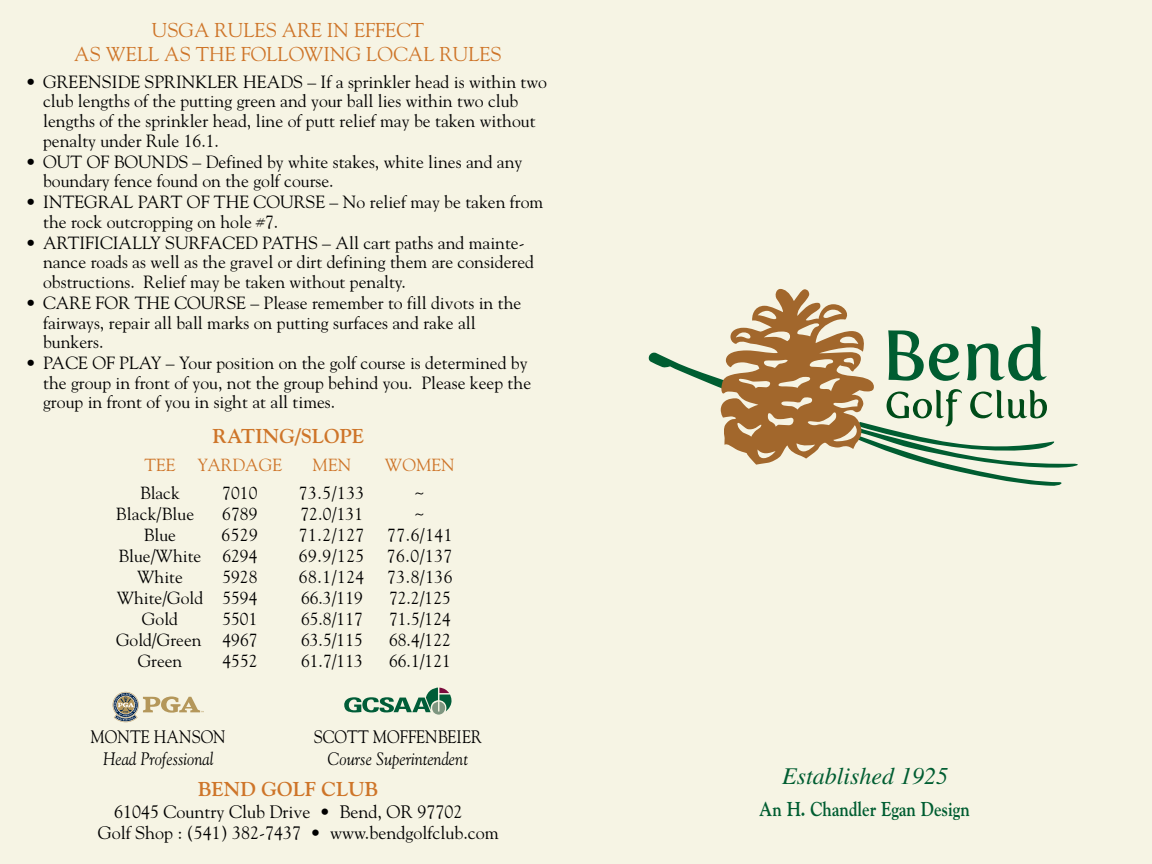
<style>
.page{position:relative;width:1152px;height:864px;background:#f6f4e4}
.page>*{position:absolute;margin:0;border:0;box-sizing:border-box;transform-origin:0 0}
.t1{font:italic 24px "Times";color:#005d31}
.t2{font:20px/24px "Goudy";color:#ce7529;text-align:center}
.t3{font:700 20px "Goudy";color:#ce7529}
.t4{font:700 20px "Goudy";color:#005d31;scale:.85 1}
.t5{font:18px/21.6px "Goudy";color:#000}
.t6{font:italic 18px "Goudy";color:#000;scale:.9 1}
.t7{font:18px "Goudy";color:#000;scale:.9 1}
.t8{font:17.6px/19.6px "Goudy";color:#000}
.t9{font:17.6px "Goudy";color:#ce7529}
</style>
<div class="page">
<svg style="left:648px;top:289px;width:430px;height:197px"></svg>
<svg style="left:344px;top:688px;width:108px;height:24px"></svg>
<svg style="left:432px;top:702px;width:13px;height:13px"></svg>
<svg style="left:113px;top:692px;width:91px;height:30px"></svg>
<p class="t2" style="left:74px;top:17px;width:429px">USGA RULES ARE IN EFFECT<br>AS WELL AS THE FOLLOWING LOCAL RULES</p>
<p class="t8" style="left:43px;top:71px;width:505px;text-indent:-18px">• GREENSIDE SPRINKLER HEADS – If a sprinkler head is within two club lengths of the putting green and your ball lies within two club lengths of the sprinkler head, line of putt relief may be taken without penalty under Rule 16.1.</p>
<p class="t8" style="left:43px;top:151px;width:481px;text-indent:-18px">• OUT OF BOUNDS – Defined by white stakes, white lines and any boundary fence found on the golf course.</p>
<p class="t8" style="left:43px;top:192px;width:502px;text-indent:-18px">• INTEGRAL PART OF THE COURSE – No relief may be taken from the rock outcropping on hole #7.</p>
<p class="t8" style="left:43px;top:232px;width:492px;text-indent:-18px">• ARTIFICIALLY SURFACED PATHS – All cart paths and mainte&shy;nance roads as well as the gravel or dirt defining them are considered obstructions. Relief may be taken without penalty.</p>
<p class="t8" style="left:43px;top:293px;width:480px;text-indent:-18px">• CARE FOR THE COURSE – Please remember to fill divots in the fairways, repair all ball marks on putting surfaces and rake all bunkers.</p>
<p class="t8" style="left:43px;top:353px;width:490px;text-indent:-18px">• PACE OF PLAY – Your position on the golf course is determined by the group in front of you, not the group behind you. Please keep the group in front of you in sight at all times.</p>
<p class="t3" style="left:213px;top:424px;width:153px">RATING/SLOPE</p>
<p class="t9" style="left:144px;top:454px;width:33px">TEE</p>
<p class="t9" style="left:198px;top:454px;width:86px">YARDAGE</p>
<p class="t9" style="left:312px;top:454px;width:40px">MEN</p>
<p class="t9" style="left:385px;top:454px;width:72px">WOMEN</p>
<p class="t8" style="left:140px;top:482px;width:41px">Black</p>
<p class="t8" style="left:222px;top:482px;width:37px">7010</p>
<p class="t8" style="left:299px;top:482px;width:67px">73.5/133</p>
<p class="t8" style="left:415px;top:482px;width:12px">~</p>
<p class="t8" style="left:116px;top:503px;width:80px">Black/Blue</p>
<p class="t8" style="left:222px;top:503px;width:37px">6789</p>
<p class="t8" style="left:300px;top:503px;width:64px">72.0/131</p>
<p class="t8" style="left:415px;top:503px;width:12px">~</p>
<p class="t8" style="left:144px;top:524px;width:34px">Blue</p>
<p class="t8" style="left:221px;top:524px;width:38px">6529</p>
<p class="t8" style="left:299px;top:524px;width:67px">71.2/127</p>
<p class="t8" style="left:387px;top:524px;width:67px">77.6/141</p>
<p class="t8" style="left:119px;top:545px;width:140px">Blue/White 6294</p>
<p class="t8" style="left:299px;top:545px;width:67px">69.9/125</p>
<p class="t8" style="left:387px;top:545px;width:67px">76.0/137</p>
<p class="t8" style="left:137px;top:566px;width:47px">White</p>
<p class="t8" style="left:222px;top:566px;width:36px">5928</p>
<p class="t8" style="left:299px;top:566px;width:67px">68.1/124</p>
<p class="t8" style="left:387px;top:566px;width:67px">73.8/136</p>
<p class="t8" style="left:117px;top:587px;width:142px">White/Gold 5594</p>
<p class="t8" style="left:301px;top:587px;width:63px">66.3/119</p>
<p class="t8" style="left:389px;top:587px;width:63px">72.2/125</p>
<p class="t8" style="left:142px;top:608px;width:37px">Gold</p>
<p class="t8" style="left:222px;top:608px;width:36px">5501</p>
<p class="t8" style="left:301px;top:608px;width:63px">65.8/117</p>
<p class="t8" style="left:389px;top:608px;width:63px">71.5/124</p>
<p class="t8" style="left:116px;top:629px;width:143px">Gold/Green 4967</p>
<p class="t8" style="left:301px;top:629px;width:63px">63.5/115</p>
<p class="t8" style="left:389px;top:629px;width:63px">68.4/122</p>
<p class="t8" style="left:138px;top:650px;width:46px">Green</p>
<p class="t8" style="left:223px;top:650px;width:36px">4552</p>
<p class="t8" style="left:301px;top:650px;width:63px">61.7/113</p>
<p class="t8" style="left:389px;top:650px;width:63px">66.1/121</p>
<p class="t7" style="left:314px;top:726px;width:188px">SCOTT MOFFENBEIER</p>
<p class="t6" style="left:328px;top:748px;width:157px">Course Superintendent</p>
<p class="t3" style="left:198px;top:777px;width:182px">BEND GOLF CLUB</p>
<p class="t5" style="left:98px;top:800px;width:403px;text-indent:16px">61045 Country Club Drive • Bend, OR 97702<br>Golf Shop : (541) 382-7437 • www.bendgolfclub.com</p>
<p class="t4" style="left:759px;top:798px;width:249px">An H. Chandler Egan Design</p>
<p class="t7" style="left:90px;top:726px;width:152px">MONTE HANSON</p>
<p class="t6" style="left:103px;top:748px;width:124px">Head Professional</p>
<h1 class="t1" style="left:782px;top:762px;width:168px">Established 1925</h1>
</div>
